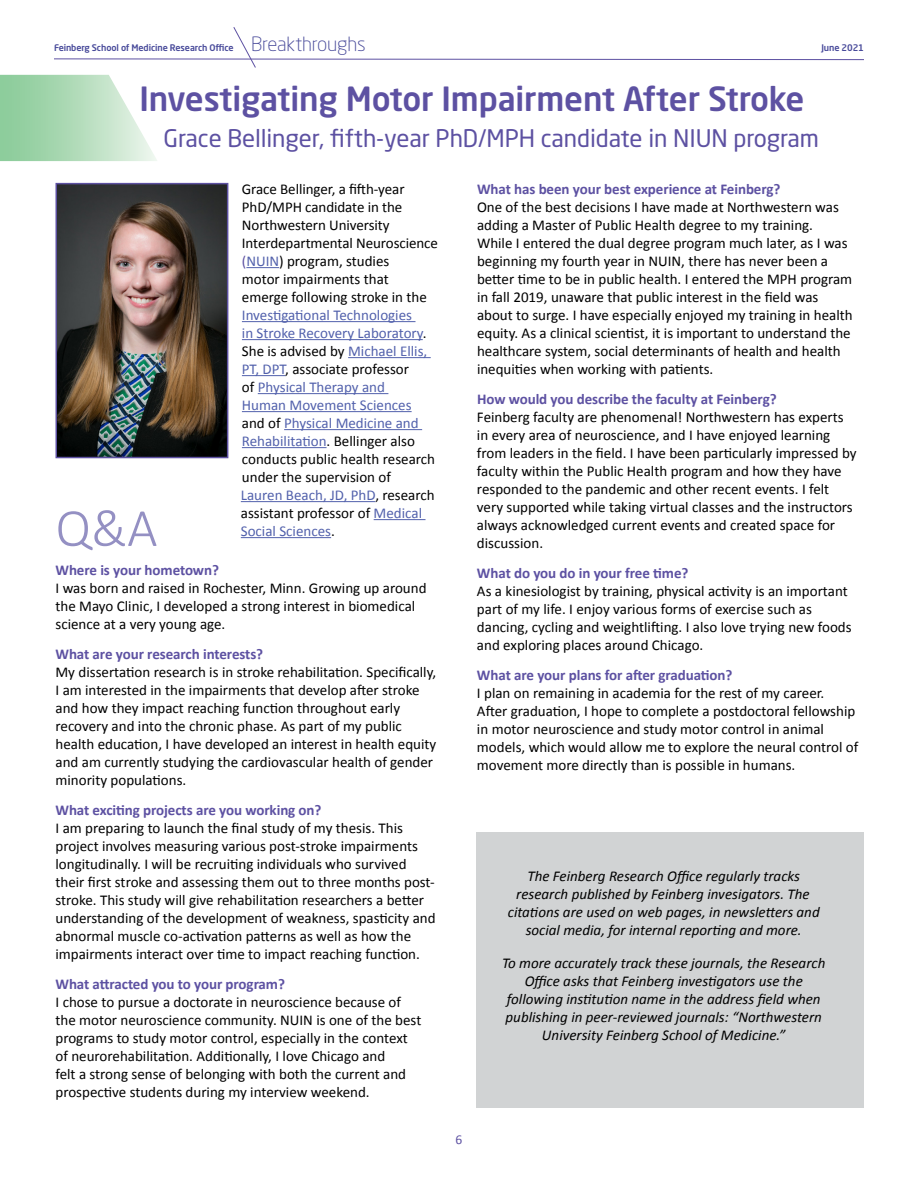
<style>
.page{position:relative;width:918px;height:1188px;background:#fff}
.page>*{position:absolute;margin:0;border:0;box-sizing:border-box;transform-origin:0 0}
.t1{font:300 54px "Calibri";color:#9490c3}
.t2{font:500 33px "Neo Sans Pro";letter-spacing:-.005em;color:#5d51a2}
.t3{font:24px "Neo Sans Pro";letter-spacing:-.005em;color:#5d51a2}
.t4{font:15px/18px "Calibri";color:#000}
.t5{font:italic 15px/18px "Calibri";color:#000;text-align:center}
.t6{font:15px/18px "Calibri";color:#5261ac}
.t7{font:700 15px "Calibri";letter-spacing:-.005em;color:#5d51a2}
.t8{font:13.5px "Calibri";color:#5d51a2}
.t9{font:500 9px "Neo Sans Pro";letter-spacing:-.01em;color:#484a9a}
.s1{font-weight:300;font-size:19.5px}
.s2{color:#5d51a2}
.s3{color:#5261ac}
.s4{color:#000}
</style>
<div class="page">
<img style="left:59px;top:186px;width:166px;height:269px">
<div style="left:56px;top:183px;width:172px;height:275px;border:2px solid #5d51a2"></div>
<svg style="left:0;top:27px;width:864px;height:134px"></svg>
<hr style="left:246px;top:267px;width:33px;height:1px;background:#5261ac">
<hr style="left:242px;top:321px;width:174px;height:1px;background:#5261ac">
<hr style="left:242px;top:339px;width:181px;height:1px;background:#5261ac">
<hr style="left:348px;top:357px;width:83px;height:1px;background:#5261ac">
<hr style="left:242px;top:375px;width:43px;height:1px;background:#5261ac">
<hr style="left:258px;top:393px;width:130px;height:1px;background:#5261ac">
<hr style="left:242px;top:411px;width:170px;height:1px;background:#5261ac">
<hr style="left:284px;top:429px;width:138px;height:1px;background:#5261ac">
<hr style="left:242px;top:447px;width:85px;height:1px;background:#5261ac">
<hr style="left:241px;top:501px;width:134px;height:1px;background:#5261ac">
<hr style="left:374px;top:519px;width:52px;height:1px;background:#5261ac">
<hr style="left:241px;top:537px;width:90px;height:1px;background:#5261ac">
<div style="left:477px;top:833px;width:387px;height:275px;background:#d1d3d4"></div>
<p class="t9" style="left:54px;top:42px;width:313px">Feinberg School of Medicine Research Office <span class="s1">Breakthroughs</span></p>
<p class="t9" style="left:821px;top:42px;width:44px">June 2021</p>
<h2 class="t2" style="left:140px;top:78px;width:666px">Investigating Motor Impairment After Stroke</h2>
<h3 class="t3" style="left:164px;top:124px;width:657px">Grace Bellinger, fifth-year PhD/MPH candidate in NIUN program</h3>
<p class="t4" style="left:242px;top:180px;width:198px">Grace Bellinger, a fifth-year<br>PhD/MPH candidate in the<br>Northwestern University<br>Interdepartmental Neuroscience <span class="s2">(</span><span class="s3">NUIN</span>) program, studies<br>motor impairments that emerge following stroke in the</p>
<p class="t6" style="left:241px;top:306px;width:196px">Investigational Technologies<br>in Stroke Recovery Laboratory<span class="s4">.<br>She is advised by</span> Michael Ellis,<br>PT, DPT<span class="s4">, associate professor<br>of</span> Physical Therapy and<br>Human Movement Sciences <span class="s4">and of</span> Physical Medicine and<br>Rehabilitation<span class="s4">. Bellinger also conducts public health research under the supervision of<br></span>Lauren Beach, JD, PhD<span class="s4">, research assistant professor of</span> Medical</p>
<p class="t7" style="left:477px;top:180px;width:305px">What has been your best experience at Feinberg?</p>
<p class="t4" style="left:477px;top:198px;width:377px">One of the best decisions I have made at Northwestern was adding a Master of Public Health degree to my training.<br>While I entered the dual degree program much later, as I was beginning my fourth year in NUIN, there has never been a better time to be in public health. I entered the MPH program in fall 2019, unaware that public interest in the field was about to surge. I have especially enjoyed my training in health equity. As a clinical scientist, it is important to understand the healthcare system, social determinants of health and health inequities when working with patients.</p>
<p class="t7" style="left:477px;top:390px;width:301px">How would you describe the faculty at Feinberg?</p>
<p class="t4" style="left:477px;top:408px;width:381px">Feinberg faculty are phenomenal! Northwestern has experts in every area of neuroscience, and I have enjoyed learning from leaders in the field. I have been particularly impressed by faculty within the Public Health program and how they have responded to the pandemic and other recent events. I felt very supported while taking virtual classes and the instructors always acknowledged current events and created space for discussion.</p>
<p class="t7" style="left:477px;top:564px;width:213px">What do you do in your free time?</p>
<p class="t4" style="left:477px;top:582px;width:376px">As a kinesiologist by training, physical activity is an important part of my life. I enjoy various forms of exercise such as dancing, cycling and weightlifting. I also love trying new foods and exploring places around Chicago.</p>
<p class="t7" style="left:477px;top:666px;width:257px">What are your plans for after graduation?</p>
<p class="t4" style="left:477px;top:684px;width:383px">I plan on remaining in academia for the rest of my career.<br>After graduation, I hope to complete a postdoctoral fellowship in motor neuroscience and study motor control in animal models, which would allow me to explore the neural control of movement more directly than is possible in humans.</p>
<h1 class="t1" style="left:56px;top:494px;width:104px">Q&amp;A</h1>
<p class="t6" style="left:241px;top:522px;width:96px">Social Sciences<span class="s4">.</span></p>
<p class="t7" style="left:56px;top:561px;width:165px">Where is your hometown?</p>
<p class="t4" style="left:56px;top:579px;width:373px">I was born and raised in Rochester, Minn. Growing up around the Mayo Clinic, I developed a strong interest in biomedical science at a very young age.</p>
<p class="t7" style="left:56px;top:645px;width:209px">What are your research interests?</p>
<p class="t4" style="left:56px;top:663px;width:382px">My dissertation research is in stroke rehabilitation. Specifically, I am interested in the impairments that develop after stroke and how they impact reaching function throughout early recovery and into the chronic phase. As part of my public health education, I have developed an interest in health equity and am currently studying the cardiovascular health of gender minority populations.</p>
<p class="t7" style="left:56px;top:801px;width:268px">What exciting projects are you working on?</p>
<p class="t4" style="left:56px;top:819px;width:382px">I am preparing to launch the final study of my thesis. This project involves measuring various post-stroke impairments longitudinally. I will be recruiting individuals who survived their first stroke and assessing them out to three months post&shy;stroke. This study will give rehabilitation researchers a better understanding of the development of weakness, spasticity and abnormal muscle co-activation patterns as well as how the impairments interact over time to impact reaching function.</p>
<p class="t7" style="left:56px;top:975px;width:231px">What attracted you to your program?</p>
<p class="t4" style="left:56px;top:993px;width:367px">I chose to pursue a doctorate in neuroscience because of the motor neuroscience community. NUIN is one of the best programs to study motor control, especially in the context of neurorehabilitation. Additionally, I love Chicago and<br>felt a strong sense of belonging with both the current and prospective students during my interview weekend.</p>
<p class="t5" style="left:508px;top:866px;width:313px">The Feinberg Research Office regularly tracks research published by Feinberg invesigators. The citations are used on web pages, in newsletters and social media, for internal reporting and more.</p>
<p class="t5" style="left:502px;top:953px;width:325px">To more accurately track these journals, the Research Office asks that Feinberg investigators use the following institution name in the address field when publishing in peer-reviewed journals: “Northwestern University Feinberg School of Medicine.”</p>
<p class="t8" style="left:456px;top:1131px;width:8px">6</p>
</div>
